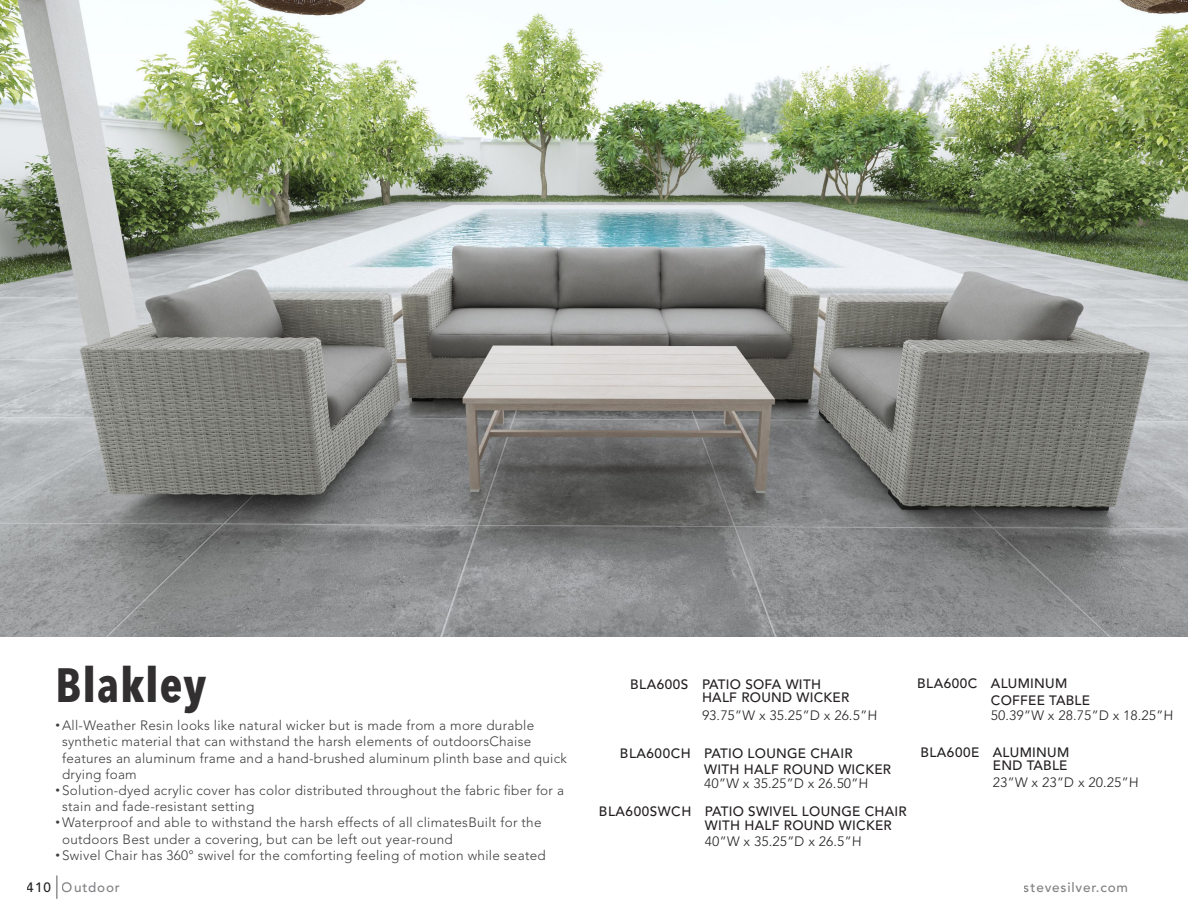
<style>
.page{position:relative;width:1188px;height:918px;background:#fff}
.page>*{position:absolute;margin:0;border:0;box-sizing:border-box;transform-origin:0 0}
.t1{font:700 48px "Avenir Next Condensed";letter-spacing:.02em;color:#312f30}
.t2{font:300 13.5px/16.2px "Avenir LT Std";letter-spacing:.02em;color:#3e3e3f}
.t3{font:500 13.5px/13.2px "Avenir LT Std";letter-spacing:.02em;color:#231f20}
.t4{font:300 13.5px "Avenir LT Std";color:#231f20}
.t5{font:500 13.5px "Avenir LT Std";letter-spacing:.06em;color:#808285}
.s1{font-family:"Adobe Caslon Pro";font-weight:400}
</style>
<div class="page">
<svg style="left:57px;top:875px;width:1px;height:24px"></svg>
<img style="left:0;top:0;width:1188px;height:637px">
<h1 class="t1" style="left:55px;top:654px;width:153px">Blakley</h1>
<p class="t2" style="left:62px;top:718px;width:506px;text-indent:-7px"><span class="s1">•</span>All-Weather Resin looks like natural wicker but is made from a more durable synthetic material that can withstand the harsh elements of outdoorsChaise features an aluminum frame and a hand-brushed aluminum plinth base and quick drying foam</p>
<p class="t2" style="left:62px;top:782px;width:504px;text-indent:-7px"><span class="s1">•</span> Solution-dyed acrylic cover has color distributed throughout the fabric fiber for a stain and fade-resistant setting</p>
<p class="t2" style="left:62px;top:815px;width:481px;text-indent:-7px"><span class="s1">•</span> Waterproof and able to withstand the harsh effects of all climatesBuilt for the outdoors Best under a covering, but can be left out year-round</p>
<p class="t2" style="left:55px;top:847px;width:492px"><span class="s1">•</span> Swivel Chair has 360° swivel for the comforting feeling of motion while seated</p>
<p class="t3" style="left:702px;top:678px;width:149px;text-indent:-72px">BLA600S PATIO SOFA WITH<br>HALF ROUND WICKER</p>
<p class="t4" style="left:702px;top:707px;width:177px">93.75”W x 35.25”D x 26.5”H</p>
<p class="t3" style="left:704px;top:745px;width:188px;line-height:16.2px;text-indent:-84px">BLA600CH PATIO LOUNGE CHAIR<br>WITH HALF ROUND WICKER</p>
<p class="t4" style="left:704px;top:776px;width:166px">40”W x 35.25”D x 26.50”H</p>
<p class="t3" style="left:705px;top:805px;width:204px;text-indent:-106px">BLA600SWCH PATIO SWIVEL LOUNGE CHAIR<br>WITH HALF ROUND WICKER</p>
<p class="t4" style="left:705px;top:834px;width:159px">40”W x 35.25”D x 26.5”H</p>
<p class="t3" style="left:991px;top:676px;width:101px;line-height:16.2px;text-indent:-74px">BLA600C ALUMINUM<br>COFFEE TABLE</p>
<p class="t4" style="left:991px;top:707px;width:184px">50.39”W x 28.75”D x 18.25”H</p>
<p class="t3" style="left:920px;top:746px;width:150px;text-align:right">BLA600E ALUMINUM<br>END TABLE</p>
<p class="t4" style="left:993px;top:774px;width:148px">23”W x 23”D x 20.25”H</p>
<p class="t3" style="left:27px;top:881px;width:26px">410</p>
<p class="t5" style="left:1024px;top:880px;width:106px">stevesilver.com</p>
<p class="t5" style="left:62px;top:880px;width:59px">Outdoor</p>
</div>
